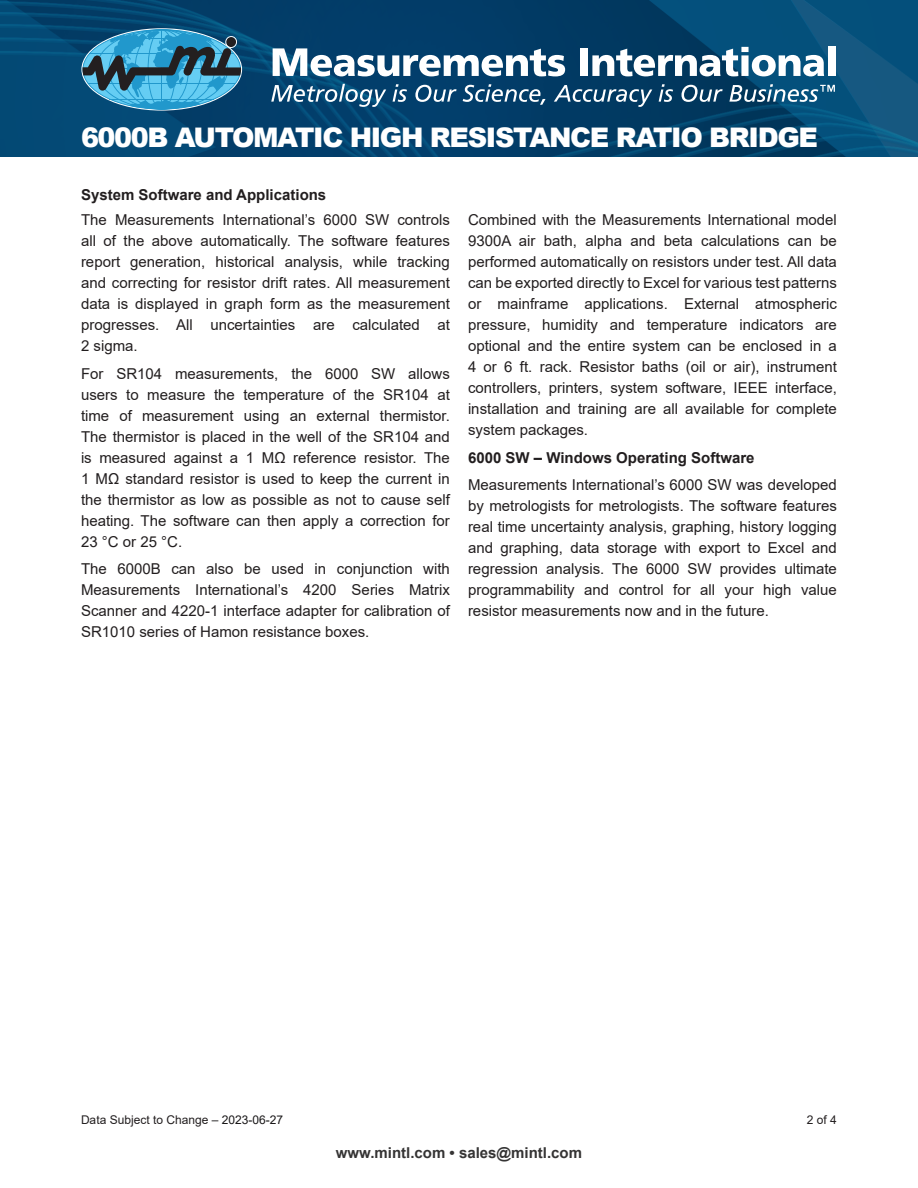
<style>
.page{position:relative;width:918px;height:1188px;background:#fff}
.page>*{position:absolute;margin:0;border:0;box-sizing:border-box;transform-origin:0 0}
.t1{font:900 27px "Arial";letter-spacing:-.05em;color:#fff}
.t2{font:15px/21px "Arial";color:#221e1f;text-align:justify}
.t3{font:700 15px "Arial";color:#221e1f}
.t4{font:700 15px "Arial";color:#353434}
.t5{font:12px "Arial";color:#231f20}
.s1{color:#191718}
</style>
<div class="page">
<svg style="left:0;top:0;width:918px;height:157px;background:#03436e"></svg>
<svg style="left:82px;top:29px;width:159px;height:81px;background:#3783a6"></svg>
<svg style="left:273px;top:48px;width:292px;height:28px"></svg>
<div style="left:581px;top:48px;width:7px;height:28px;background:#fff"></div>
<svg style="left:592px;top:47px;width:232px;height:29px"></svg>
<div style="left:828px;top:46px;width:7px;height:30px;background:#fff"></div>
<svg style="left:271px;top:84px;width:115px;height:23px;background:#407193"></svg>
<svg style="left:393px;top:84px;width:14px;height:18px"></svg>
<svg style="left:415px;top:85px;width:42px;height:17px"></svg>
<svg style="left:463px;top:84px;width:83px;height:21px;background:#3d6a8b"></svg>
<svg style="left:554px;top:85px;width:98px;height:22px;background:#376484"></svg>
<svg style="left:659px;top:84px;width:14px;height:18px"></svg>
<svg style="left:682px;top:85px;width:41px;height:17px"></svg>
<svg style="left:729px;top:84px;width:106px;height:18px"></svg>
<h1 class="t1" style="left:81px;top:122px;width:738px">6000B AUTOMATIC HIGH RESISTANCE RATIO BRIDGE</h1>
<p class="t3" style="left:81px;top:189px;width:247px">System Software and Applications</p>
<p class="t2" style="left:81px;top:210px;width:371px">The Measurements International’s 6000 SW controls all of the above automatically. The software features report generation, historical analysis, while tracking and correcting for resistor drift rates. All measurement data is displayed in graph form as the measurement progresses. All uncertainties are calculated at 2 sigma.</p>
<p class="t2" style="left:81px;top:364px;width:371px">For SR104 measurements, the 6000 SW allows users to measure the temperature of the SR104 at time of measurement using an external thermistor.<br>The thermistor is placed in the well of the SR104 and is measured against a 1 MΩ reference resistor. The 1 MΩ standard resistor is used to keep the current in the thermistor as low as possible as not to cause self heating. The software can then apply a correction for 23 °C or 25 °C.</p>
<p class="t2" style="left:81px;top:560px;width:370px">The 6000B can also be used in conjunction with Measurements International’s 4200 Series Matrix Scanner and 4220-1 interface adapter for calibration of SR1010 series of Hamon resistance boxes.</p>
<p class="t2" style="left:468px;top:210px;width:371px">Combined with the Measurements International model 9300A air bath, alpha and beta calculations can be performed automatically on resistors under test. All data can be exported directly to Excel for various test patterns or mainframe applications. External atmospheric pressure, humidity and temperature indicators are optional and the entire system can be enclosed in a 4 or 6 ft. rack. Resistor baths (oil or air), instrument controllers, printers, system software, IEEE interface, installation and training are all available for complete system packages.</p>
<p class="t3" style="left:468px;top:452px;width:288px">6000 SW – Windows Operating Software</p>
<p class="t2" style="left:468px;top:476px;width:370px">Measurements International’s 6000 SW was developed by metrologists for metrologists. The software features real time uncertainty analysis, graphing, history logging and graphing, data storage with export to Excel and regression analysis. The 6000 SW provides ultimate programmability and control for all your high value resistor measurements now and in the future.</p>
<p class="t5" style="left:81px;top:1115px;width:204px">Data Subject to Change <span class="s1">– 2023-06-27</span></p>
<p class="t5" style="left:807px;top:1115px;width:32px">2 of 4</p>
<p class="t4" style="left:336px;top:1147px;width:248px">www.mintl.com • sales@mintl.com</p>
</div>
